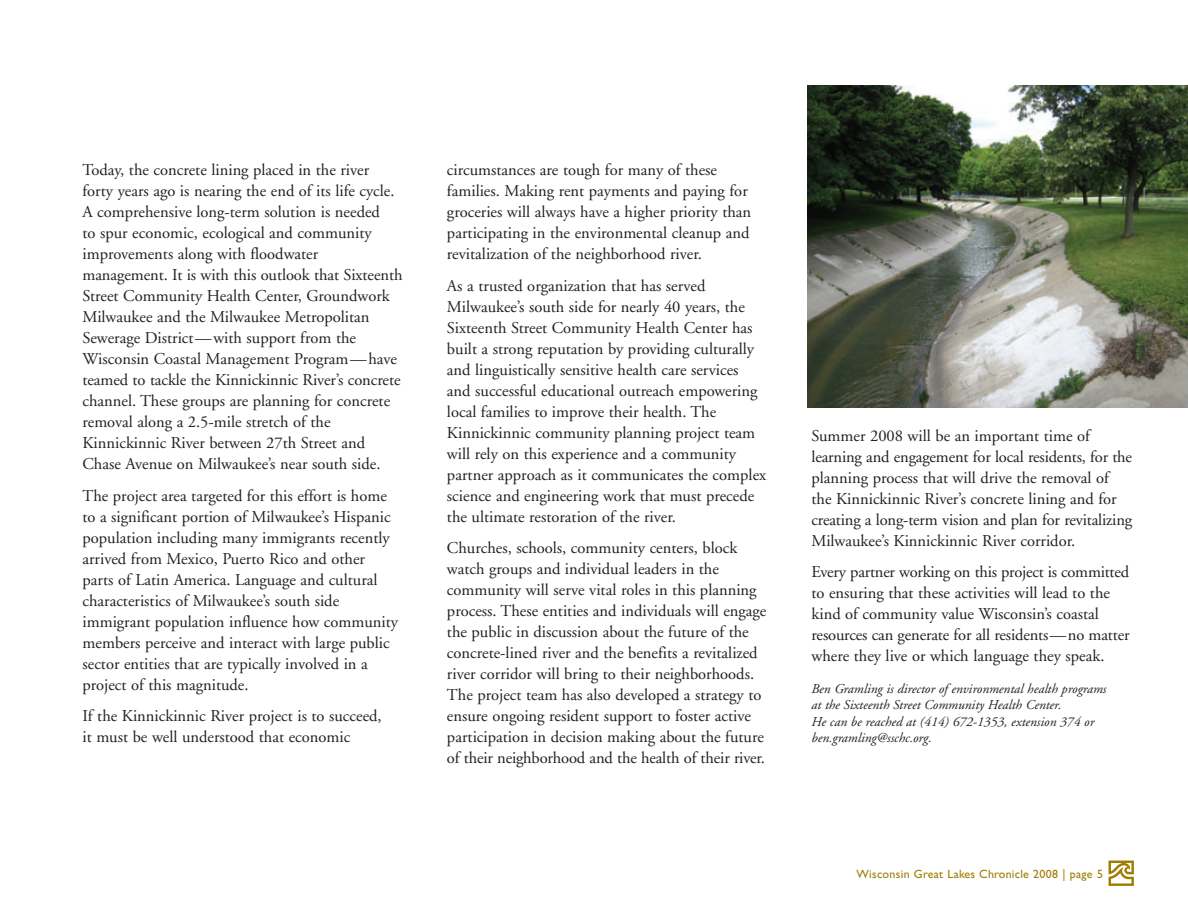
<style>
.page{position:relative;width:1188px;height:918px;background:#fff}
.page>*{position:absolute;margin:0;border:0;box-sizing:border-box;transform-origin:0 0}
.t1{font:16.5px/21px "Adobe Garamond";color:#231f20}
.t2{font:italic 13.5px/16.5px "Adobe Garamond";color:#231f20}
.t3{font:12px "Gill Sans";letter-spacing:.025em;color:#9d7e02}
</style>
<div class="page">
<svg style="left:1109px;top:861px;width:25px;height:25px"></svg>
<img style="left:808px;top:86px;width:380px;height:322px">
<p class="t1" style="left:82px;top:161px;width:322px">Today, the concrete lining placed in the river forty years ago is nearing the end of its life cycle.<br>A comprehensive long-term solution is needed<br>to spur economic, ecological and community improvements along with floodwater management. It is with this outlook that Sixteenth Street Community Health Center, Groundwork Milwaukee and the Milwaukee Metropolitan Sewerage District—with support from the Wisconsin Coastal Management Program—have teamed to tackle the Kinnickinnic River’s concrete channel. These groups are planning for concrete removal along a 2.5-mile stretch of the Kinnickinnic River between 27th Street and Chase Avenue on Milwaukee’s near south side.</p>
<p class="t1" style="left:82px;top:487px;width:317px">The project area targeted for this effort is home to a significant portion of Milwaukee’s Hispanic population including many immigrants recently arrived from Mexico, Puerto Rico and other parts of Latin America. Language and cultural characteristics of Milwaukee’s south side immigrant population influence how community members perceive and interact with large public sector entities that are typically involved in a project of this magnitude.</p>
<p class="t1" style="left:82px;top:707px;width:301px">If the Kinnickinnic River project is to succeed, it must be well understood that economic</p>
<p class="t1" style="left:447px;top:161px;width:306px">circumstances are tough for many of these families. Making rent payments and paying for groceries will always have a higher priority than participating in the environmental cleanup and revitalization of the neighborhood river.</p>
<p class="t1" style="left:447px;top:277px;width:321px">As a trusted organization that has served Milwaukee’s south side for nearly 40 years, the Sixteenth Street Community Health Center has built a strong reputation by providing culturally and linguistically sensitive health care services and successful educational outreach empowering local families to improve their health. The Kinnickinnic community planning project team will rely on this experience and a community partner approach as it communicates the complex science and engineering work that must precede the ultimate restoration of the river.</p>
<p class="t1" style="left:447px;top:539px;width:321px">Churches, schools, community centers, block watch groups and individual leaders in the community will serve vital roles in this planning process. These entities and individuals will engage the public in discussion about the future of the concrete-lined river and the benefits a revitalized river corridor will bring to their neighborhoods.<br>The project team has also developed a strategy to ensure ongoing resident support to foster active participation in decision making about the future of their neighborhood and the health of their river.</p>
<p class="t1" style="left:811px;top:426px;width:322px">Summer 2008 will be an important time of learning and engagement for local residents, for the planning process that will drive the removal of the Kinnickinnic River’s concrete lining and for creating a long-term vision and plan for revitalizing Milwaukee’s Kinnickinnic River corridor.</p>
<p class="t1" style="left:811px;top:563px;width:320px">Every partner working on this project is committed to ensuring that these activities will lead to the kind of community value Wisconsin’s coastal resources can generate for all residents—no matter where they live or which language they speak.</p>
<p class="t2" style="left:812px;top:681px;width:296px">Ben Gramling is director of environmental health programs at the Sixteenth Street Community Health Center.<br>He can be reached at (414) 672-1353, extension 374 or ben.gramling@sschc.org.</p>
<p class="t3" style="left:856px;top:869px;width:248px">Wisconsin Great Lakes Chronicle 2008 | page 5</p>
</div>
